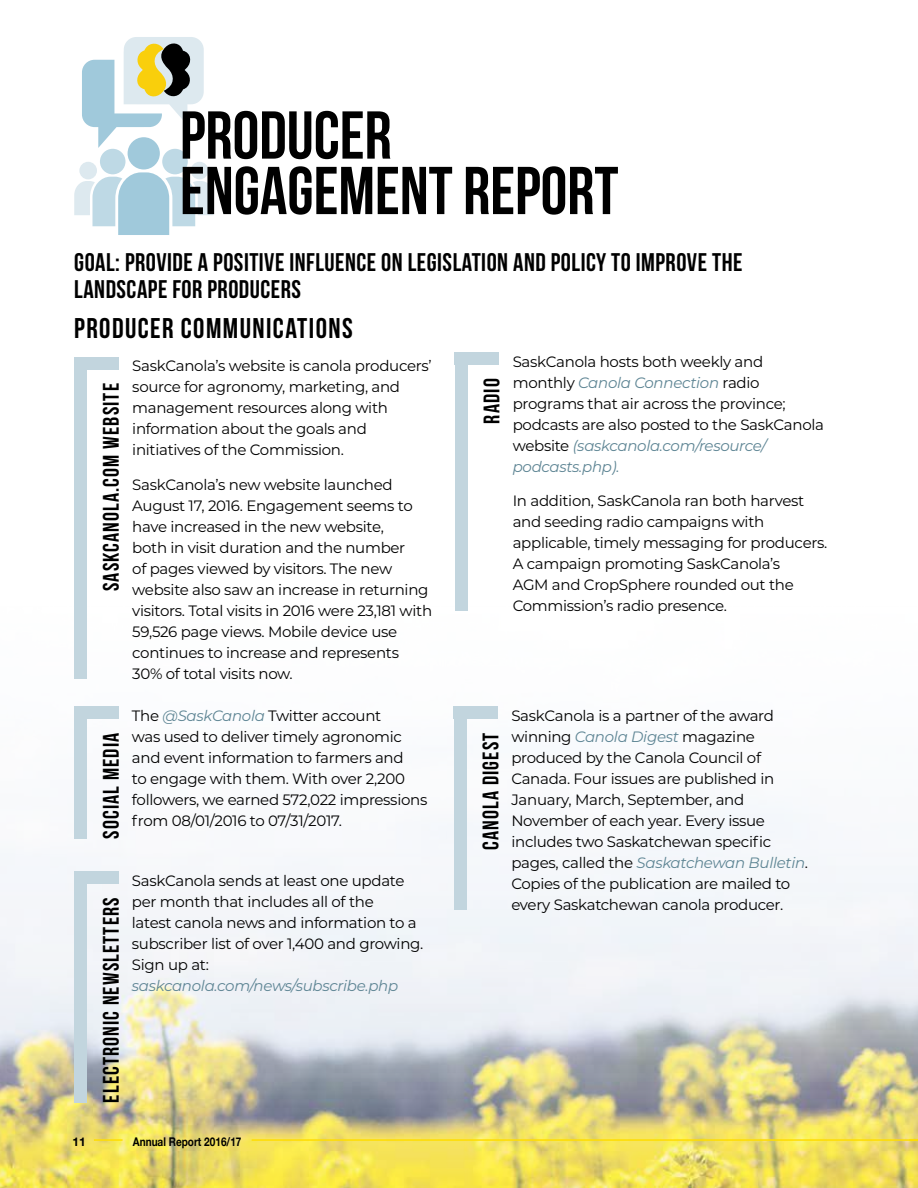
<style>
.page{position:relative;width:918px;height:1188px;background:#fff}
.page>*{position:absolute;margin:0;border:0;box-sizing:border-box;transform-origin:0 0}
.t1{font:67.5px/55.5px "Bebas Neue";color:#000}
.t2{font:28.5px "Bebas Neue";letter-spacing:.05em;color:#000}
.t3{font:25.5px/27px "Bebas Neue";letter-spacing:.02em;color:#000}
.t4{font:22.5px "Bebas Neue";letter-spacing:.05em;color:#000}
.t5{font:15px/21px "Montserrat";letter-spacing:-.02em;color:#000}
.t6{font:italic 15px "Montserrat";letter-spacing:-.02em;color:#5e8594}
.t7{font:700 12px "Helvetica Neue";color:#000;scale:.84 1}
.t8{font:700 12px "Helvetica Neue";color:#000}
.s1{font-style:italic;color:#5e8594}
</style>
<div class="page">
<img style="left:0;top:706px;width:918px;height:482px">
<svg style="left:82px;top:37px;width:122px;height:111px"></svg>
<div style="left:128px;top:137px;width:32px;height:32px;background:#a0c9db;border-radius:50%"></div>
<div style="left:162px;top:149px;width:26px;height:25px;background:#bed9e5;border-radius:50%"></div>
<div style="left:191px;top:162px;width:17px;height:17px;background:#dde9ef;border-radius:50%"></div>
<div style="left:100px;top:149px;width:26px;height:25px;background:#bed9e5;border-radius:50%"></div>
<div style="left:79px;top:162px;width:18px;height:17px;background:#dde9ef;border-radius:50%"></div>
<svg style="left:74px;top:172px;width:139px;height:63px"></svg>
<div style="left:455px;top:352px;width:44px;height:13px;background:#c2d5de"></div>
<div style="left:455px;top:359px;width:13px;height:252px;background:#c2d5de"></div>
<div style="left:454px;top:706px;width:44px;height:13px;background:#c2d5de"></div>
<div style="left:454px;top:714px;width:13px;height:196px;background:#c2d5de"></div>
<div style="left:74px;top:871px;width:44px;height:13px;background:#c2d5de"></div>
<div style="left:74px;top:877px;width:13px;height:226px;background:#c2d5de"></div>
<div style="left:74px;top:706px;width:44px;height:13px;background:#c2d5de"></div>
<div style="left:74px;top:713px;width:13px;height:126px;background:#c2d5de"></div>
<div style="left:74px;top:357px;width:45px;height:13px;background:#c2d5de"></div>
<div style="left:74px;top:360px;width:13px;height:319px;background:#c2d5de"></div>
<hr style="left:94px;top:1139px;width:29px;height:2px;background:#fd0">
<hr style="left:252px;top:1139px;width:666px;height:2px;background:#fd0">
<h1 class="t1" style="left:180px;top:107px;width:440px">PRODUCER<br>ENGAGEMENT REPORT</h1>
<h3 class="t3" style="left:74px;top:248px;width:670px">GOAL: PROVIDE A POSITIVE INFLUENCE ON LEGISLATION AND POLICY TO IMPROVE THE<br>LANDSCAPE FOR PRODUCERS</h3>
<h2 class="t2" style="left:74px;top:313px;width:280px">PRODUCER COMMUNICATIONS</h2>
<h3 class="t4" style="left:99px;top:591px;width:210px;rotate:-90deg">SASKCANOLA.COM WEBSITE</h3>
<h3 class="t4" style="left:99px;top:839px;width:107px;rotate:-90deg">SOCIAL MEDIA</h3>
<p class="t5" style="left:132px;top:355px;width:301px">SaskCanola’s website is canola producers’ source for agronomy, marketing, and management resources along with information about the goals and initiatives of the Commission.</p>
<p class="t5" style="left:132px;top:473px;width:301px">SaskCanola’s new website launched August 17, 2016. Engagement seems to have increased in the new website,<br>both in visit duration and the number<br>of pages viewed by visitors. The new website also saw an increase in returning visitors. Total visits in 2016 were 23,181 with 59,526 page views. Mobile device use continues to increase and represents 30% of total visits now.</p>
<p class="t5" style="left:132px;top:704px;width:297px">The <span class="s1">@SaskCanola</span> Twitter account<br>was used to deliver timely agronomic and event information to farmers and<br>to engage with them. With over 2,200 followers, we earned 572,022 impressions from 08/01/2016 to 07/31/2017.</p>
<h3 class="t4" style="left:99px;top:1103px;width:207px;rotate:-90deg">ELECTRONIC NEWSLETTERS</h3>
<p class="t5" style="left:132px;top:869px;width:293px">SaskCanola sends at least one update per month that includes all of the<br>latest canola news and information to a subscriber list of over 1,400 and growing.<br>Sign up at:</p>
<p class="t6" style="left:132px;top:975px;width:268px">saskcanola.com/news/subscribe.php</p>
<p class="t8" style="left:72px;top:1132px;width:15px">11</p>
<p class="t7" style="left:133px;top:1132px;width:131px">Annual Report 2016/17</p>
<h3 class="t4" style="left:479px;top:424px;width:47px;rotate:-90deg">RADIO</h3>
<p class="t5" style="left:513px;top:350px;width:313px">SaskCanola hosts both weekly and monthly <span class="s1">Canola Connection</span> radio programs that air across the province; podcasts are also posted to the SaskCanola website <span class="s1">(saskcanola.com/resource/ podcasts.php).</span></p>
<p class="t5" style="left:513px;top:490px;width:316px">In addition, SaskCanola ran both harvest and seeding radio campaigns with applicable, timely messaging for producers.<br>A campaign promoting SaskCanola’s<br>AGM and CropSphere rounded out the Commission’s radio presence.</p>
<h3 class="t4" style="left:478px;top:850px;width:119px;rotate:-90deg">CANOLA DIGEST</h3>
<p class="t5" style="left:511px;top:704px;width:298px">SaskCanola is a partner of the award winning <span class="s1">Canola Digest</span> magazine produced by the Canola Council of Canada. Four issues are published in January, March, September, and November of each year. Every issue includes two Saskatchewan specific pages, called the <span class="s1">Saskatchewan Bulletin</span>.<br>Copies of the publication are mailed to every Saskatchewan canola producer.</p>
</div>
